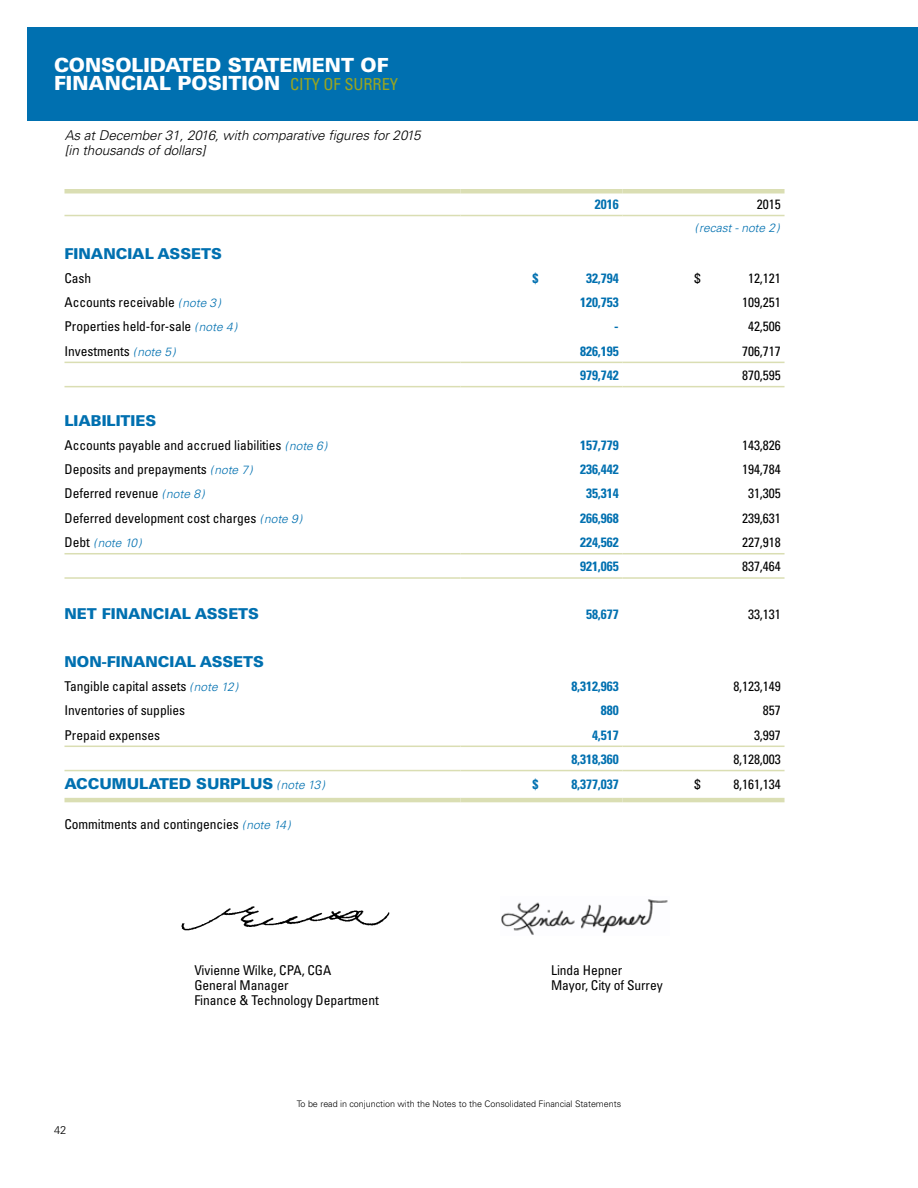
<style>
.page{position:relative;width:918px;height:1188px;background:#fff}
.page>*{position:absolute;margin:0;border:0;box-sizing:border-box;transform-origin:0 0}
.t1{font:900 19.5px/18px "Univers";color:#fff}
.t2{font:900 15px "Univers";letter-spacing:-.005em;color:#0070b0}
.t3{font:condensed 13.5px/15px "Univers";letter-spacing:-.005em;color:#000}
.t4{font:700 condensed 13.5px "Univers";letter-spacing:-.005em;color:#0070b0}
.t5{font:italic 300 13.5px/15px "Univers";letter-spacing:-.005em;color:#000}
.t6{font:italic 300 12px "Univers";letter-spacing:-.005em;color:#0070b0}
.t7{font:300 11.25px "Univers";color:#000}
.t8{font:300 9px "Univers";letter-spacing:-.005em;color:#000}
.s1{font-weight:400;font-stretch:condensed;font-size:16.5px;color:#9aa520}
.s2{font-weight:300;font-style:italic;font-stretch:normal;font-size:12px;color:#0070b0}
.s3{font-weight:400;font-style:normal;font-stretch:condensed;font-size:13.5px;color:#000}
.s4{font-weight:300;font-style:italic;font-size:12px}
</style>
<div class="page">
<div style="left:64px;top:189px;width:397px;height:5px;background:#dadeb3"></div>
<div style="left:461px;top:189px;width:162px;height:5px;background:#dadeb3"></div>
<div style="left:623px;top:189px;width:162px;height:5px;background:#dadeb3"></div>
<hr style="left:64px;top:215px;width:397px;height:1px;background:#dadeb3">
<hr style="left:461px;top:215px;width:162px;height:1px;background:#dadeb3">
<hr style="left:623px;top:215px;width:162px;height:1px;background:#dadeb3">
<hr style="left:64px;top:362px;width:397px;height:1px;background:#dadeb3">
<hr style="left:461px;top:362px;width:162px;height:1px;background:#dadeb3">
<hr style="left:623px;top:362px;width:162px;height:1px;background:#dadeb3">
<hr style="left:64px;top:386px;width:397px;height:1px;background:#dadeb3">
<hr style="left:461px;top:386px;width:162px;height:1px;background:#dadeb3">
<hr style="left:623px;top:386px;width:162px;height:1px;background:#dadeb3">
<hr style="left:64px;top:553px;width:397px;height:1px;background:#dadeb3">
<hr style="left:461px;top:553px;width:162px;height:1px;background:#dadeb3">
<hr style="left:623px;top:553px;width:162px;height:1px;background:#dadeb3">
<hr style="left:64px;top:577px;width:397px;height:2px;background:#dadeb3">
<hr style="left:461px;top:577px;width:162px;height:2px;background:#dadeb3">
<hr style="left:623px;top:577px;width:162px;height:2px;background:#dadeb3">
<hr style="left:64px;top:746px;width:397px;height:1px;background:#dadeb3">
<hr style="left:461px;top:746px;width:162px;height:1px;background:#dadeb3">
<hr style="left:623px;top:746px;width:162px;height:1px;background:#dadeb3">
<hr style="left:64px;top:770px;width:397px;height:1px;background:#dadeb3">
<hr style="left:64px;top:798px;width:397px;height:4px;background:#dadeb3">
<hr style="left:461px;top:770px;width:162px;height:1px;background:#dadeb3">
<hr style="left:461px;top:798px;width:162px;height:4px;background:#dadeb3">
<hr style="left:623px;top:770px;width:162px;height:1px;background:#dadeb3">
<hr style="left:623px;top:798px;width:162px;height:4px;background:#dadeb3">
<img style="left:181px;top:906px;width:209px;height:25px">
<img style="left:501px;top:899px;width:167px;height:36px">
<div style="left:27px;top:27px;width:891px;height:94px;background:#0070b0"></div>
<h1 class="t1" style="left:54px;top:56px;width:346px">CONSOLIDATED STATEMENT OF<br>FINANCIAL POSITION <span class="s1">CITY OF SURREY</span></h1>
<p class="t5" style="left:65px;top:128px;width:357px">As at December 31, 2016, with comparative figures for 2015 [in thousands of dollars]</p>
<p class="t4" style="left:595px;top:196px;width:25px">2016</p>
<p class="t3" style="left:757px;top:196px;width:25px">2015</p>
<p class="t6" style="left:695px;top:221px;width:87px">(recast - note 2)</p>
<p class="t2" style="left:64px;top:244px;width:159px">FINANCIAL ASSETS</p>
<p class="t3" style="left:64px;top:270px;width:28px">Cash</p>
<p class="t4" style="left:533px;top:270px;width:7px">$</p>
<p class="t4" style="left:586px;top:270px;width:34px">32,794</p>
<p class="t3" style="left:695px;top:270px;width:7px">$</p>
<p class="t3" style="left:748px;top:270px;width:34px">12,121</p>
<p class="t3" style="left:64px;top:295px;width:158px">Accounts receivable <span class="s2">(note 3)</span></p>
<p class="t4" style="left:580px;top:294px;width:40px">120,753</p>
<p class="t3" style="left:742px;top:295px;width:40px">109,251</p>
<p class="t3" style="left:65px;top:319px;width:174px">Properties held-for-sale <span class="s2">(note 4)</span></p>
<p class="t4" style="left:614px;top:318px;width:6px">-</p>
<p class="t3" style="left:748px;top:319px;width:34px">42,506</p>
<p class="t3" style="left:65px;top:343px;width:113px">Investments <span class="s2">(note 5)</span></p>
<p class="t4" style="left:580px;top:343px;width:40px">826,195</p>
<p class="t3" style="left:742px;top:343px;width:40px">706,717</p>
<p class="t4" style="left:580px;top:367px;width:40px">979,742</p>
<p class="t3" style="left:742px;top:367px;width:40px">870,595</p>
<p class="t2" style="left:64px;top:411px;width:93px">LIABILITIES</p>
<p class="t3" style="left:64px;top:437px;width:265px">Accounts payable and accrued liabilities <span class="s2">(note 6)</span></p>
<p class="t4" style="left:580px;top:437px;width:40px">157,779</p>
<p class="t3" style="left:742px;top:437px;width:40px">143,826</p>
<p class="t3" style="left:65px;top:462px;width:190px">Deposits and prepayments <span class="s2">(note 7)</span></p>
<p class="t4" style="left:580px;top:461px;width:40px">236,442</p>
<p class="t3" style="left:742px;top:462px;width:40px">194,784</p>
<p class="t3" style="left:65px;top:486px;width:142px">Deferred revenue <span class="s2">(note 8)</span></p>
<p class="t4" style="left:586px;top:485px;width:34px">35,314</p>
<p class="t3" style="left:748px;top:486px;width:34px">31,305</p>
<p class="t3" style="left:65px;top:510px;width:240px">Deferred development cost charges <span class="s2">(note 9)</span></p>
<p class="t4" style="left:580px;top:510px;width:40px">266,968</p>
<p class="t3" style="left:742px;top:510px;width:40px">239,631</p>
<p class="t6" style="left:65px;top:536px;width:79px"><span class="s3">Debt</span> (note 10)</p>
<p class="t4" style="left:580px;top:534px;width:40px">224,562</p>
<p class="t3" style="left:742px;top:535px;width:40px">227,918</p>
<p class="t4" style="left:580px;top:558px;width:40px">921,065</p>
<p class="t3" style="left:742px;top:559px;width:40px">837,464</p>
<p class="t2" style="left:64px;top:604px;width:196px">NET FINANCIAL ASSETS</p>
<p class="t4" style="left:586px;top:605px;width:34px">58,677</p>
<p class="t3" style="left:748px;top:606px;width:34px">33,131</p>
<p class="t2" style="left:64px;top:652px;width:201px">NON-FINANCIAL ASSETS</p>
<p class="t3" style="left:64px;top:679px;width:175px">Tangible capital assets <span class="s2">(note 12)</span></p>
<p class="t4" style="left:571px;top:678px;width:49px">8,312,963</p>
<p class="t3" style="left:733px;top:679px;width:49px">8,123,149</p>
<p class="t3" style="left:65px;top:703px;width:122px">Inventories of supplies</p>
<p class="t4" style="left:601px;top:702px;width:19px">880</p>
<p class="t3" style="left:763px;top:703px;width:19px">857</p>
<p class="t3" style="left:65px;top:727px;width:97px">Prepaid expenses</p>
<p class="t4" style="left:592px;top:726px;width:28px">4,517</p>
<p class="t3" style="left:754px;top:727px;width:28px">3,997</p>
<p class="t4" style="left:571px;top:751px;width:49px">8,318,360</p>
<p class="t3" style="left:733px;top:751px;width:49px">8,128,003</p>
<p class="t2" style="left:64px;top:774px;width:262px">ACCUMULATED SURPLUS <span class="s4">(note 13)</span></p>
<p class="t4" style="left:533px;top:776px;width:7px">$</p>
<p class="t4" style="left:571px;top:776px;width:49px">8,377,037</p>
<p class="t3" style="left:695px;top:776px;width:7px">$</p>
<p class="t3" style="left:733px;top:776px;width:49px">8,161,134</p>
<p class="t3" style="left:65px;top:817px;width:228px">Commitments and contingencies <span class="s2">(note 14)</span></p>
<p class="t3" style="left:194px;top:962px;width:186px">Vivienne Wilke, CPA, CGA<br>General Manager<br>Finance &amp; Technology Department</p>
<p class="t3" style="left:551px;top:962px;width:113px">Linda Hepner<br>Mayor, City of Surrey</p>
<p class="t7" style="left:54px;top:1123px;width:14px">42</p>
<p class="t8" style="left:297px;top:1098px;width:326px">To be read in conjunction with the Notes to the Consolidated Financial Statements</p>
</div>
